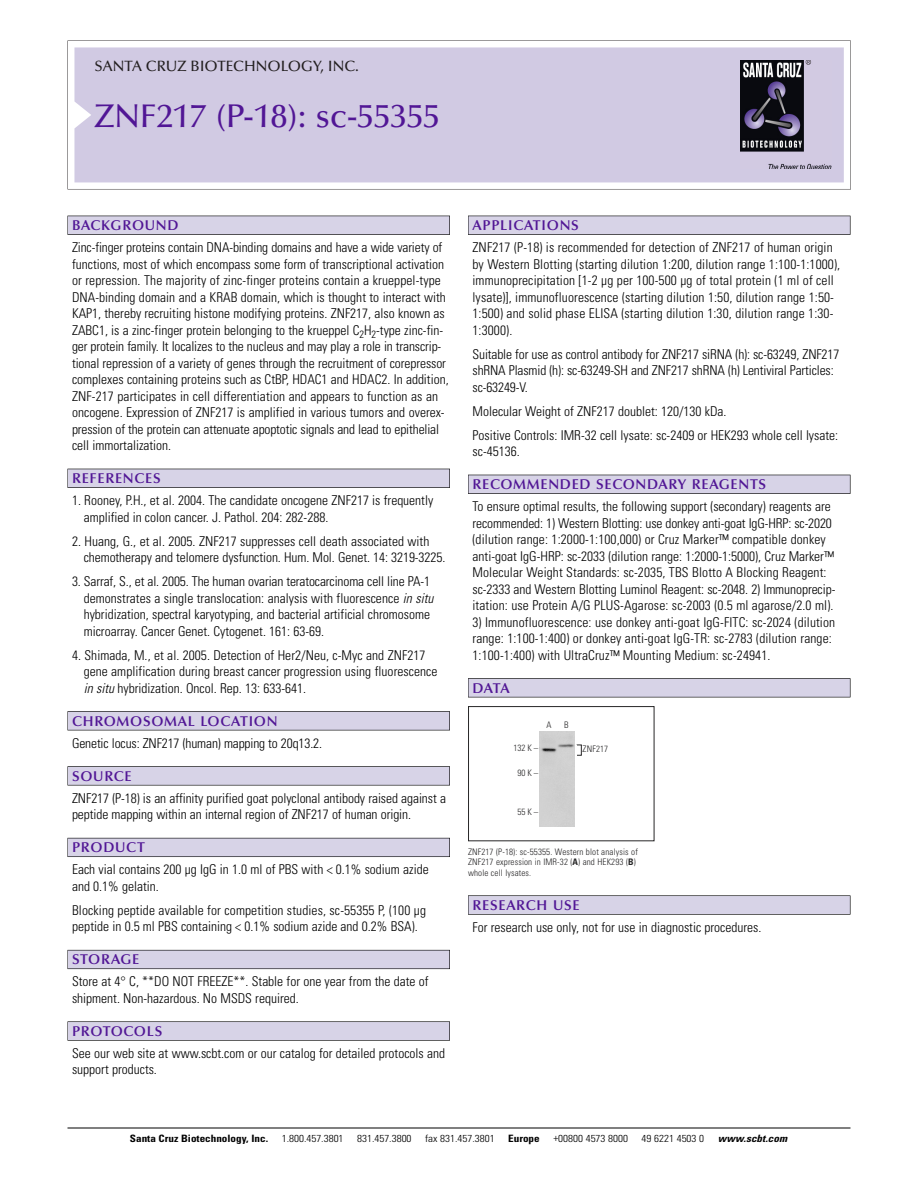
<style>
.page{position:relative;width:918px;height:1188px;background:#fff}
.page>*{position:absolute;margin:0;border:0;box-sizing:border-box;transform-origin:0 0}
.t1{font:500 33px "Optima";color:#511695}
.t2{font:500 15px "Optima";color:#231f20}
.t3{font:600 14.25px "Optima";letter-spacing:.05em;color:#511695}
.t4{font:300 condensed 13.5px/16.5px "Univers";color:#000}
.t5{font:300 condensed 10.2px "Univers";color:#000;scale:1.1 1}
.t6{font:700 condensed 10.2px "Univers";color:#000;scale:1.1 1}
.t7{font:italic 700 condensed 10.2px "Univers";letter-spacing:.005em;color:#000;scale:1.1 1}
.t8{font:9px/10.5px "Univers Condensed Light+CIXBIZ";letter-spacing:.015em;color:#272627}
.s1{font-style:italic}
.s2{font-family:"Univers Condensed Bold+XHCMMH"}
</style>
<div class="page">
<svg style="left:68px;top:40px;width:783px;height:149px"></svg>
<div style="left:74px;top:47px;width:770px;height:135px;background:#d1cae3"></div>
<img style="left:741px;top:60px;width:90px;height:108px">
<div style="left:68px;top:216px;width:382px;height:19px;background:#525155"></div>
<div style="left:68px;top:216px;width:381px;height:18px;background:#d7d3e7"></div>
<div style="left:68px;top:469px;width:382px;height:19px;background:#515055"></div>
<div style="left:68px;top:469px;width:381px;height:18px;background:#d7d3e7"></div>
<div style="left:68px;top:711px;width:382px;height:19px;background:#545357"></div>
<div style="left:68px;top:712px;width:381px;height:18px;background:#d7d3e7"></div>
<div style="left:68px;top:766px;width:382px;height:19px;background:#575759"></div>
<div style="left:68px;top:767px;width:381px;height:18px;background:#d7d3e7"></div>
<div style="left:68px;top:838px;width:382px;height:19px;background:#5b5a62"></div>
<div style="left:68px;top:838px;width:381px;height:18px;background:#d7d3e7"></div>
<div style="left:68px;top:950px;width:382px;height:19px;background:#66646e"></div>
<div style="left:68px;top:950px;width:381px;height:18px;background:#d7d3e7"></div>
<div style="left:68px;top:1021px;width:382px;height:20px;background:#616161"></div>
<div style="left:68px;top:1022px;width:381px;height:18px;background:#d7d3e7"></div>
<div style="left:468px;top:216px;width:382px;height:19px;background:#525155"></div>
<div style="left:468px;top:216px;width:382px;height:18px;background:#d7d3e7"></div>
<div style="left:468px;top:475px;width:382px;height:19px;background:#515055"></div>
<div style="left:468px;top:475px;width:382px;height:18px;background:#d7d3e7"></div>
<div style="left:468px;top:678px;width:382px;height:19px;background:#545357"></div>
<div style="left:468px;top:679px;width:382px;height:18px;background:#d7d3e7"></div>
<div style="left:468px;top:895px;width:382px;height:20px;background:#666"></div>
<div style="left:468px;top:896px;width:382px;height:18px;background:#d7d3e7"></div>
<hr style="left:68px;top:1128px;width:782px;height:1px;background:#000">
<div style="left:468px;top:706px;width:186px;height:135px;border:1px solid #272627"></div>
<div style="left:539px;top:731px;width:36px;height:96px;background:#d0d0d0"></div>
<p class="t2" style="left:94px;top:61px;width:266px">SANTA CRUZ BIOTECHNOLOGY, INC.</p>
<h1 class="t1" style="left:94px;top:103px;width:347px">ZNF217 (P-18): sc-55355</h1>
<p class="t3" style="left:72px;top:219px;width:108px">BACKGROUND</p>
<p class="t4" style="left:72px;top:240px;width:378px">Zinc-finger proteins contain DNA-binding domains and have a wide variety of functions, most of which encompass some form of transcriptional activation or repression. The majority of zinc-finger proteins contain a krueppel-type DNA-binding domain and a KRAB domain, which is thought to interact with KAP1, thereby recruiting histone modifying proteins. ZNF217, also known as ZABC1, is a zinc-finger protein belonging to the krueppel C<sub>2</sub>H<sub>2</sub>-type zinc-fin&shy;ger protein family. It localizes to the nucleus and may play a role in transcrip&shy;tional repression of a variety of genes through the recruitment of corepressor complexes containing proteins such as CtBP, HDAC1 and HDAC2. In addition, ZNF-217 participates in cell differentiation and appears to function as an oncogene. Expression of ZNF217 is amplified in various tumors and overex&shy;pression of the protein can attenuate apoptotic signals and lead to epithelial cell immortalization.</p>
<p class="t3" style="left:72px;top:473px;width:90px">REFERENCES</p>
<p class="t4" style="left:84px;top:493px;width:351px;text-indent:-12px">1. Rooney, P.H., et al. 2004. The candidate oncogene ZNF217 is frequently amplified in colon cancer. J. Pathol. 204: 282-288.</p>
<p class="t4" style="left:84px;top:534px;width:363px;text-indent:-12px">2. Huang, G., et al. 2005. ZNF217 suppresses cell death associated with chemotherapy and telomere dysfunction. Hum. Mol. Genet. 14: 3219-3225.</p>
<p class="t4" style="left:84px;top:574px;width:351px;text-indent:-12px">3. Sarraf, S., et al. 2005. The human ovarian teratocarcinoma cell line PA-1 demonstrates a single translocation: analysis with fluorescence <span class="s1">in situ </span>hybridization, spectral karyotyping, and bacterial artificial chromosome microarray. Cancer Genet. Cytogenet. 161: 63-69.</p>
<p class="t4" style="left:84px;top:648px;width:355px;text-indent:-12px">4. Shimada, M., et al. 2005. Detection of Her2/Neu, c-Myc and ZNF217 gene amplification during breast cancer progression using fluorescence <span class="s1">in situ</span> hybridization. Oncol. Rep. 13: 633-641.</p>
<p class="t3" style="left:72px;top:715px;width:207px">CHROMOSOMAL LOCATION</p>
<p class="t4" style="left:72px;top:736px;width:252px">Genetic locus: ZNF217 (human) mapping to 20q13.2.</p>
<p class="t3" style="left:72px;top:770px;width:61px">SOURCE</p>
<p class="t4" style="left:72px;top:791px;width:375px">ZNF217 (P-18) is an affinity purified goat polyclonal antibody raised against a peptide mapping within an internal region of ZNF217 of human origin.</p>
<p class="t3" style="left:72px;top:842px;width:74px">PRODUCT</p>
<p class="t4" style="left:72px;top:862px;width:358px">Each vial contains 200 µg IgG in 1.0 ml of PBS with &lt; 0.1% sodium azide and 0.1% gelatin.</p>
<p class="t4" style="left:72px;top:903px;width:356px">Blocking peptide available for competition studies, sc-55355 P, (100 µg peptide in 0.5 ml PBS containing &lt; 0.1% sodium azide and 0.2% BSA).</p>
<p class="t3" style="left:72px;top:954px;width:69px">STORAGE</p>
<p class="t4" style="left:72px;top:974px;width:358px">Store at 4° C, **DO NOT FREEZE**. Stable for one year from the date of shipment. Non-hazardous. No MSDS required.</p>
<p class="t3" style="left:72px;top:1025px;width:92px">PROTOCOLS</p>
<p class="t4" style="left:72px;top:1046px;width:375px">See our web site at www.scbt.com or our catalog for detailed protocols and support products.</p>
<p class="t3" style="left:473px;top:219px;width:108px">APPLICATIONS</p>
<p class="t4" style="left:473px;top:240px;width:369px">ZNF217 (P-18) is recommended for detection of ZNF217 of human origin by Western Blotting (starting dilution 1:200, dilution range 1:100-1:1000), immunoprecipitation [1-2 µg per 100-500 µg of total protein (1 ml of cell lysate)], immunofluorescence (starting dilution 1:50, dilution range 1:50- 1:500) and solid phase ELISA (starting dilution 1:30, dilution range 1:30- 1:3000).</p>
<p class="t4" style="left:473px;top:347px;width:368px">Suitable for use as control antibody for ZNF217 siRNA (h): sc-63249, ZNF217 shRNA Plasmid (h): sc-63249-SH and ZNF217 shRNA (h) Lentiviral Particles: sc-63249-V.</p>
<p class="t4" style="left:473px;top:400px;width:367px;line-height:24px">Molecular Weight of ZNF217 doublet: 120/130 kDa.<br>Positive Controls: IMR-32 cell lysate: sc-2409 or HEK293 whole cell lysate:</p>
<p class="t4" style="left:473px;top:444px;width:49px">sc-45136.</p>
<p class="t3" style="left:473px;top:479px;width:295px">RECOMMENDED SECONDARY REAGENTS</p>
<p class="t4" style="left:473px;top:499px;width:364px">To ensure optimal results, the following support (secondary) reagents are recommended: 1) Western Blotting: use donkey anti-goat IgG-HRP: sc-2020 (dilution range: 1:2000-1:100,000) or Cruz Marker™ compatible donkey anti-goat IgG-HRP: sc-2033 (dilution range: 1:2000-1:5000), Cruz Marker™ Molecular Weight Standards: sc-2035, TBS Blotto A Blocking Reagent: sc-2333 and Western Blotting Luminol Reagent: sc-2048. 2) Immunoprecip&shy;itation: use Protein A/G PLUS-Agarose: sc-2003 (0.5 ml agarose/2.0 ml).</p>
<p class="t4" style="left:473px;top:615px;width:364px">3) Immunofluorescence: use donkey anti-goat IgG-FITC: sc-2024 (dilution range: 1:100-1:400) or donkey anti-goat IgG-TR: sc-2783 (dilution range:<br>1:100-1:400) with UltraCruz™ Mounting Medium: sc-24941.</p>
<p class="t3" style="left:473px;top:682px;width:39px">DATA</p>
<p class="t8" style="left:513px;top:743px;width:26px">132 K –</p>
<p class="t8" style="left:517px;top:769px;width:22px">90K–</p>
<p class="t8" style="left:517px;top:807px;width:22px">55K–</p>
<p class="t8" style="left:547px;top:721px;width:7px">A</p>
<p class="t8" style="left:564px;top:721px;width:6px">B</p>
<p class="t8" style="left:583px;top:745px;width:27px">ZNF217</p>
<p class="t8" style="left:468px;top:847px;width:171px">ZNF217 (P-18): sc-55355. Western blot analysis of<br>ZNF217 expression in IMR-32 (<span class="s2">A</span>) and HEK293 (<span class="s2">B</span>) whole cell lysates.</p>
<p class="t3" style="left:473px;top:899px;width:109px">RESEARCH USE</p>
<p class="t4" style="left:473px;top:920px;width:290px">For research use only, not for use in diagnostic procedures.</p>
<p class="t6" style="left:130px;top:1135px;width:127px">Santa Cruz Biotechnology, Inc.</p>
<p class="t5" style="left:282px;top:1135px;width:58px">1.800.457.3801</p>
<p class="t5" style="left:357px;top:1135px;width:51px">831.457.3800</p>
<p class="t5" style="left:425px;top:1135px;width:65px">fax 831.457.3801</p>
<p class="t6" style="left:508px;top:1135px;width:30px">Europe</p>
<p class="t5" style="left:553px;top:1135px;width:69px">+00800 4573 8000</p>
<p class="t5" style="left:642px;top:1135px;width:58px">49 6221 4503 0</p>
<p class="t7" style="left:718px;top:1135px;width:64px">www.scbt.com</p>
</div>
